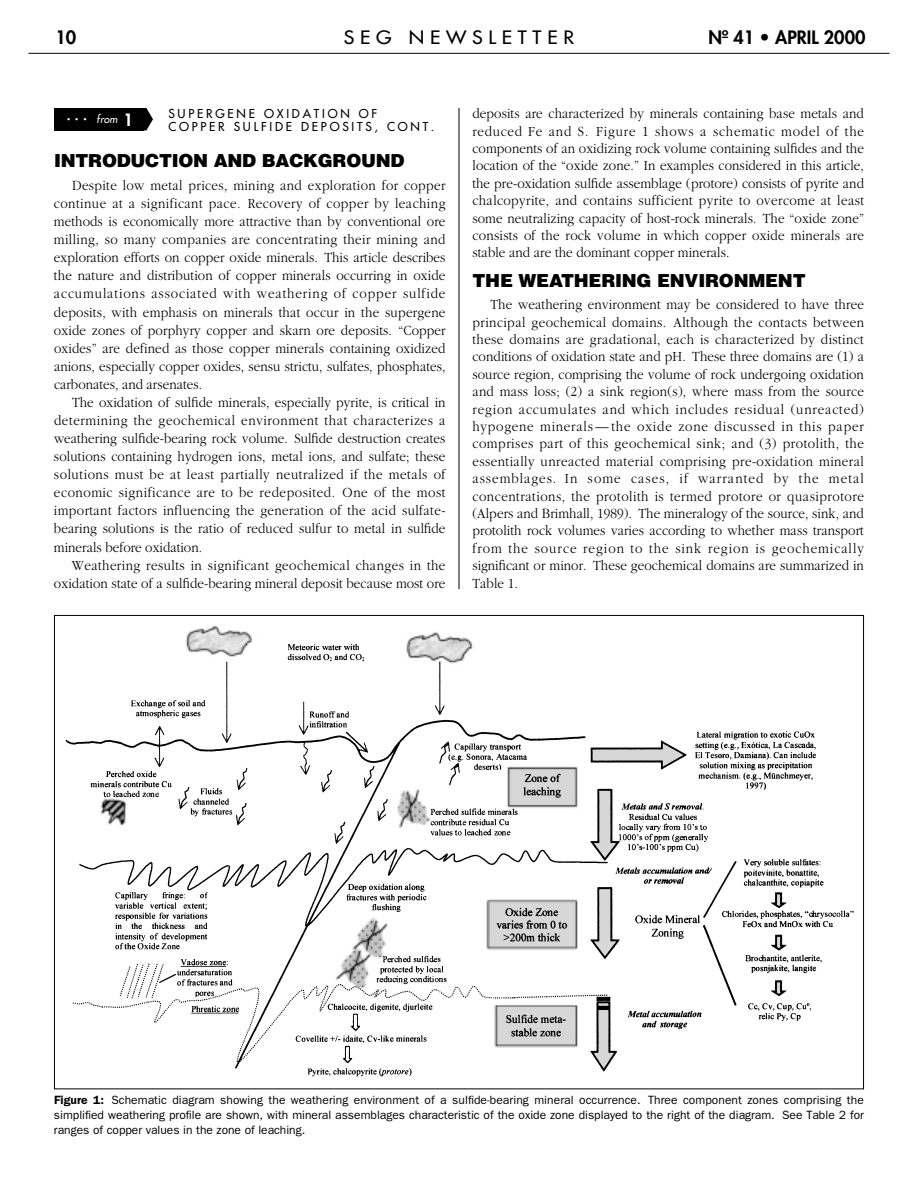
<style>
.page{position:relative;width:918px;height:1188px;background:#fff}
.page>*{position:absolute;margin:0;border:0;box-sizing:border-box;transform-origin:0 0}
.t1{font:900 18px "Helvetica";letter-spacing:-.015em;color:#000}
.t2{font:800 18px "Futura";color:#000}
.t3{font:18px "Futura";letter-spacing:.29em;color:#000;scale:1.1 1}
.t4{font:300 14.55px/17.4px "Garamond";letter-spacing:.005em;color:#000;text-align:justify;scale:.9 1}
.t5{font:12px/15px "Franklin Gothic";color:#000;text-align:justify}
.t6{font:12px/12.9px "Futura";letter-spacing:.23em;color:#000}
.t7{font:italic 10.5px "Futura";color:#fff}
.s1{font-weight:800;font-style:normal;font-size:16.5px}
.s2{font-weight:600}
</style>
<div class="page">
<hr style="left:28px;top:53px;width:862px;height:1px;background:#000">
<hr style="left:459px;top:108px;width:1px;height:481px;background:#000">
<svg style="left:144px;top:108px;width:9px;height:22px"></svg>
<div style="left:54px;top:108px;width:90px;height:22px;background:#000"></div>
<img style="left:66px;top:627px;width:787px;height:450px">
<p class="t2" style="left:56px;top:29px;width:22px">10</p>
<p class="t3" style="left:344px;top:28px;width:211px">SEG NEWSLETTER</p>
<p class="t2" style="left:709px;top:29px;width:158px">Nº 41 • APRIL 2000</p>
<p class="t7" style="left:66px;top:114px;width:69px"><sup>...</sup> from <span class="s1">1</span></p>
<p class="t6" style="left:168px;top:108px;width:268px">SUPERGENE OXIDATION OF<br>COPPER SULFIDE DEPOSITS, CONT.</p>
<p class="t1" style="left:54px;top:154px;width:352px">INTRODUCTION AND BACKGROUND</p>
<p class="t4" style="left:54px;top:178px;width:437px;line-height:18px;text-indent:18px">Despite low metal prices, mining and exploration for copper continue at a significant pace. Recovery of copper by leaching methods is economically more attractive than by conventional ore milling, so many companies are concentrating their mining and exploration efforts on copper oxide minerals. This article describes the nature and distribution of copper minerals occurring in oxide accumulations associated with weathering of copper sulfide deposits, with emphasis on minerals that occur in the supergene oxide zones of porphyry copper and skarn ore deposits. “Copper oxides” are defined as those copper minerals containing oxidized anions, especially copper oxides, sensu strictu, sulfates, phosphates, carbonates, and arsenates.</p>
<p class="t4" style="left:54px;top:394px;width:437px;line-height:18px;text-indent:18px">The oxidation of sulfide minerals, especially pyrite, is critical in determining the geochemical environment that characterizes a weathering sulfide-bearing rock volume. Sulfide destruction creates solutions containing hydrogen ions, metal ions, and sulfate; these solutions must be at least partially neutralized if the metals of economic significance are to be redeposited. One of the most important factors influencing the generation of the acid sulfate&shy;bearing solutions is the ratio of reduced sulfur to metal in sulfide minerals before oxidation.</p>
<p class="t4" style="left:54px;top:557px;width:437px;line-height:18px;text-align:right">Weathering results in significant geochemical changes in the oxidation state of a sulfide-bearing mineral deposit because most ore</p>
<p class="t4" style="left:472px;top:106px;width:437px">deposits are characterized by minerals containing base metals and reduced Fe and S. Figure 1 shows a schematic model of the components of an oxidizing rock volume containing sulfides and the location of the “oxide zone.” In examples considered in this article, the pre-oxidation sulfide assemblage (protore) consists of pyrite and chalcopyrite, and contains sufficient pyrite to overcome at least some neutralizing capacity of host-rock minerals. The “oxide zone” consists of the rock volume in which copper oxide minerals are stable and are the dominant copper minerals.</p>
<p class="t1" style="left:472px;top:274px;width:335px">THE WEATHERING ENVIRONMENT</p>
<p class="t4" style="left:472px;top:297px;width:437px;text-indent:18px">The weathering environment may be considered to have three principal geochemical domains. Although the contacts between these domains are gradational, each is characterized by distinct conditions of oxidation state and pH. These three domains are (1) a source region, comprising the volume of rock undergoing oxidation and mass loss; (2) a sink region(s), where mass from the source region accumulates and which includes residual (unreacted) hypogene minerals — the oxide zone discussed in this paper comprises part of this geochemical sink; and (3) protolith, the essentially unreacted material comprising pre-oxidation mineral assemblages. In some cases, if warranted by the metal concentrations, the protolith is termed protore or quasiprotore (Alpers and Brimhall, 1989). The mineralogy of the source, sink, and protolith rock volumes varies according to whether mass transport from the source region to the sink region is geochemically significant or minor. These geochemical domains are summarized in Table 1.</p>
<p class="t5" style="left:54px;top:1093px;width:811px"><span class="s2">Figure 1:</span> Schematic diagram showing the weathering environment of a sulfide-bearing mineral occurrence. Three component zones comprising the simplified weathering profile are shown, with mineral assemblages characteristic of the oxide zone displayed to the right of the diagram. See Table 2 for ranges of copper values in the zone of leaching.</p>
</div>
